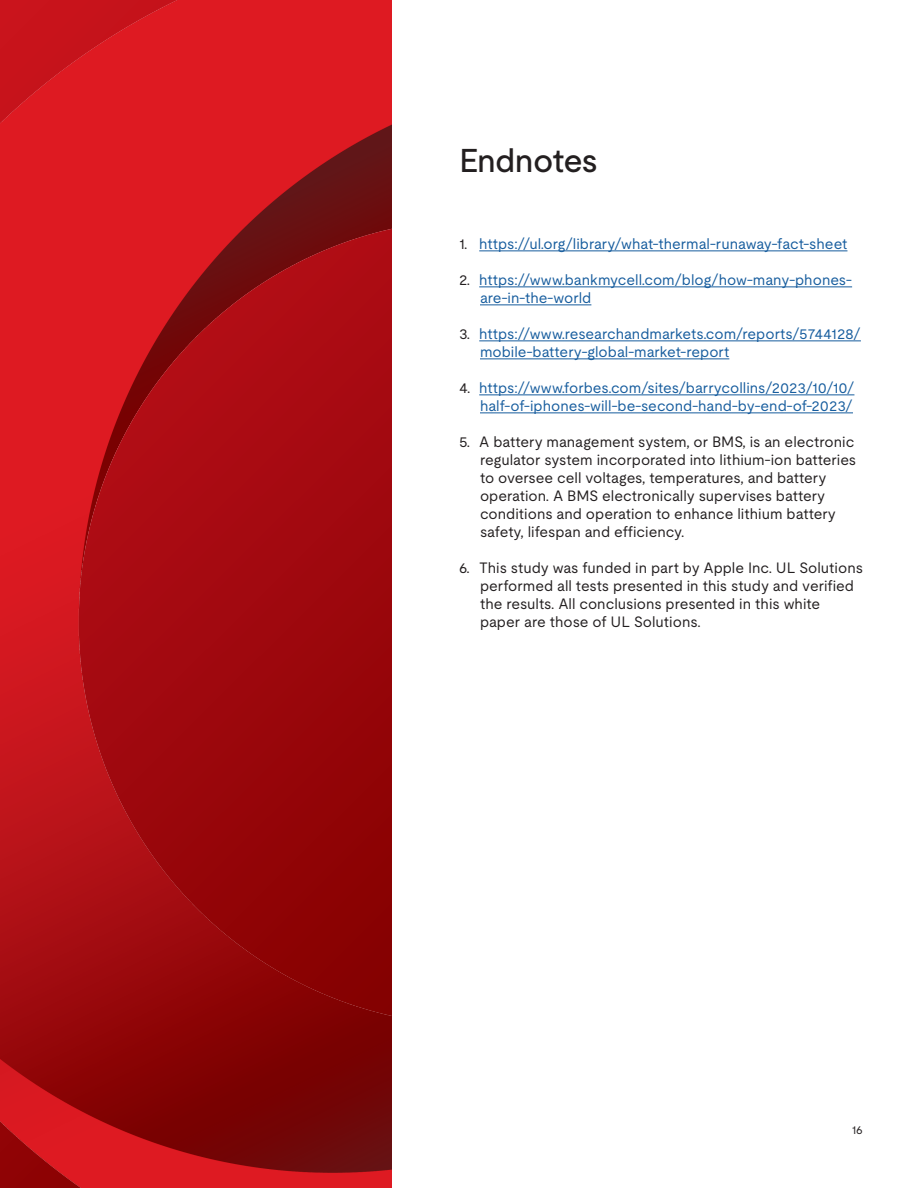
<style>
.page{position:relative;width:918px;height:1188px;background:#fff}
.page>*{position:absolute;margin:0;border:0;box-sizing:border-box;transform-origin:0 0}
.Subhead_22_pt_Medium{font:500 33px "UL Moderat";letter-spacing:-.03em;color:#231f20}
.t1{font:15px/18px "UL Moderat";color:#231f20}
.t2{font:15px/18px "UL Moderat";color:#175d9e}
.URL_Callout{font:12px "UL Moderat";color:#231f20}
.t3{font:500 12px "UL Moderat";color:#231f20}
.s1{color:#231f20}
</style>
<div class="page">
<hr style="left:479px;top:250px;width:368px;height:1px;background:#175d9e">
<hr style="left:479px;top:286px;width:373px;height:1px;background:#175d9e">
<hr style="left:480px;top:304px;width:111px;height:1px;background:#175d9e">
<hr style="left:479px;top:340px;width:382px;height:1px;background:#175d9e">
<hr style="left:480px;top:358px;width:249px;height:1px;background:#175d9e">
<hr style="left:479px;top:394px;width:375px;height:1px;background:#175d9e">
<hr style="left:480px;top:412px;width:373px;height:1px;background:#175d9e">
<img style="left:0;top:0;width:392px;height:1188px">
<p class="Subhead_22_pt_Medium" style="left:459px;top:134px;width:140px">Endnotes</p>
<p class="t2" style="left:459px;top:234px;width:390px"><span class="s1">1.</span> https://ul.org/library/what-thermal-runaway-fact-sheet</p>
<p class="t2" style="left:480px;top:270px;width:374px;text-indent:-21px"><span class="s1">2.</span> https://www.bankmycell.com/blog/how-many-phones&shy;are-in-the-world</p>
<p class="t2" style="left:480px;top:324px;width:382px;text-indent:-21px"><span class="s1">3.</span> https://www.researchandmarkets.com/reports/5744128/ mobile-battery-global-market-report</p>
<p class="t2" style="left:459px;top:378px;width:397px;text-align:right"><span class="s1">4.</span> https://www.forbes.com/sites/barrycollins/2023/10/10/ half-of-iphones-will-be-second-hand-by-end-of-2023/</p>
<p class="t1" style="left:480px;top:432px;width:378px;text-indent:-21px">5. A battery management system, or BMS, is an electronic regulator system incorporated into lithium-ion batteries to oversee cell voltages, temperatures, and battery operation. A BMS electronically supervises battery conditions and operation to enhance lithium battery safety, lifespan and efficiency.</p>
<p class="t1" style="left:480px;top:558px;width:384px;text-indent:-21px">6. This study was funded in part by Apple Inc. UL Solutions performed all tests presented in this study and verified the results. All conclusions presented in this white paper are those of UL Solutions.</p>
<h5 class="URL_Callout" style="left:852px;top:1120px;width:13px">16</h5>
<p class="t3" style="left:857px;top:1120px;width:8px">7</p>
</div>
